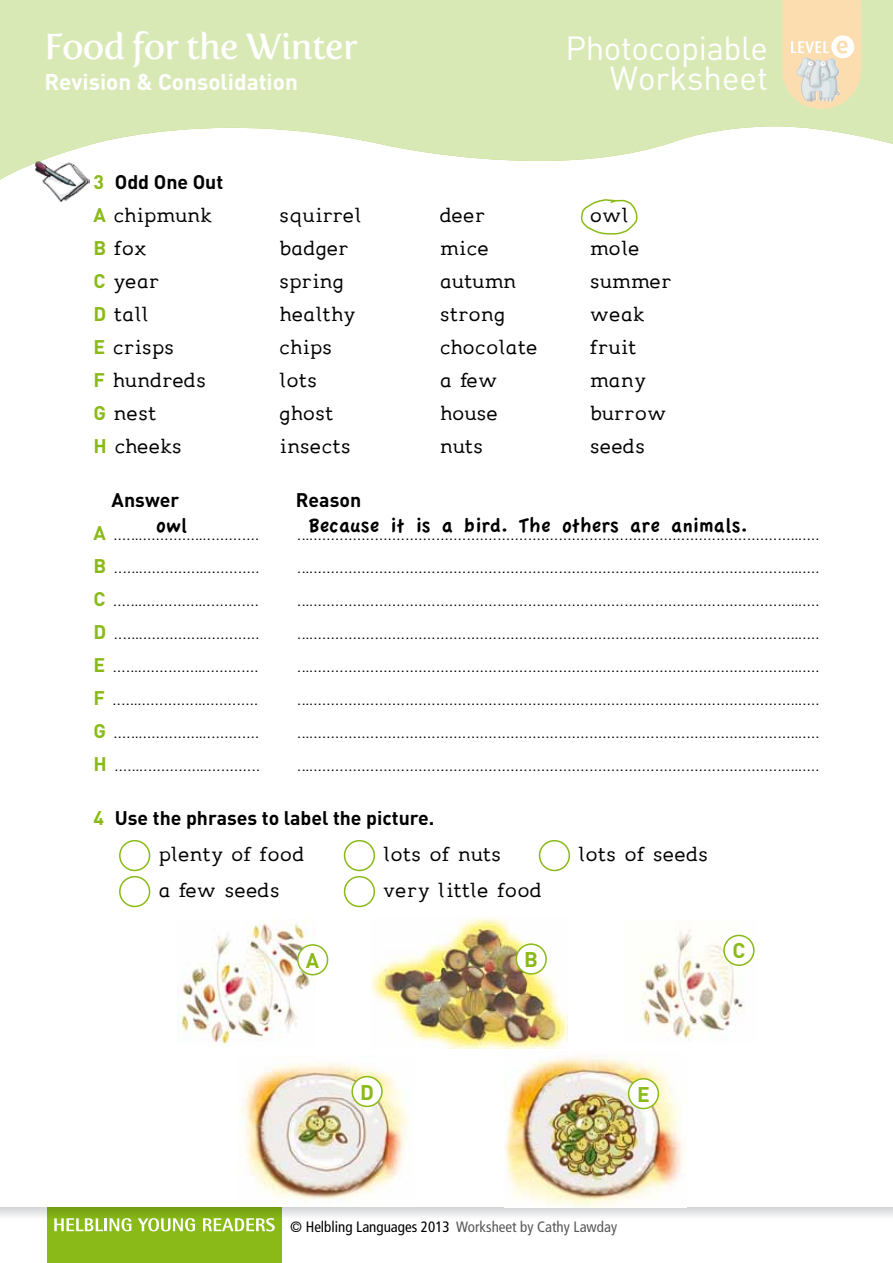
<style>
.page{position:relative;width:893px;height:1263px;background:#fff}
.page>*{position:absolute;margin:0;border:0;box-sizing:border-box;transform-origin:0 0}
.t1{font:36px "Fertigo Pro";letter-spacing:-.02em;color:#fff}
.t2{font:33px/30px "DINOT";letter-spacing:-.015em;color:#fff;text-align:right}
.t3{font:24px "leggimi";color:#000}
.t4{font:700 22.5px "DINOT";color:#fff}
.t5{font:21px "Apple Casual";color:#000}
.t6{font:700 21px "DINOT";color:#89ba17}
.t7{font:700 19.5px "DINOT";color:#000}
.t8{font:15px "DINOT";color:#000}
.t9{font:condensed 15px "Frutiger";color:#000}
.s1{color:#89ba17}
.s2{font-family:"DINOT";font-weight:700;font-size:19.5px;color:#89ba17}
.s3{font-weight:700;font-size:19.5px;color:#89ba17}
.s4{color:#58585a}
</style>
<div class="page">
<div style="left:47px;top:1208px;width:234px;height:55px;background:#89ba17"></div>
<svg style="left:0;top:1208px;width:893px;height:29px"></svg>
<svg style="left:203px;top:1218px;width:72px;height:13px"></svg>
<img style="left:238px;top:1063px;width:172px;height:139px">
<img style="left:504px;top:1056px;width:179px;height:151px">
<img style="left:640px;top:929px;width:115px;height:112px">
<img style="left:178px;top:920px;width:138px;height:125px">
<img style="left:371px;top:916px;width:197px;height:132px">
<div style="left:119px;top:840px;width:31px;height:31px;border:2px solid #89ba17;border-radius:50%"></div>
<div style="left:344px;top:840px;width:31px;height:31px;border:2px solid #89ba17;border-radius:50%"></div>
<div style="left:539px;top:840px;width:31px;height:31px;border:2px solid #89ba17;border-radius:50%"></div>
<div style="left:119px;top:876px;width:31px;height:31px;border:2px solid #89ba17;border-radius:50%"></div>
<div style="left:344px;top:876px;width:31px;height:31px;border:2px solid #89ba17;border-radius:50%"></div>
<svg style="left:0;top:0;width:893px;height:180px;fill:#d9e9b6"></svg>
<img style="left:33px;top:159px;width:57px;height:43px">
<div style="left:298px;top:945px;width:30px;height:30px;background:#fff;border-radius:50%"></div>
<div style="left:297px;top:944px;width:31px;height:31px;border:2px solid #89ba17;border-radius:50%"></div>
<div style="left:724px;top:935px;width:30px;height:30px;background:#fff;border-radius:50%"></div>
<div style="left:723px;top:935px;width:32px;height:31px;border:2px solid #89ba17;border-radius:50%"></div>
<div style="left:352px;top:1076px;width:30px;height:30px;background:#fff;border-radius:50%"></div>
<div style="left:351px;top:1076px;width:32px;height:31px;border:2px solid #89ba17;border-radius:50%"></div>
<div style="left:516px;top:944px;width:30px;height:30px;background:#fff;border-radius:50%"></div>
<div style="left:516px;top:943px;width:31px;height:32px;border:2px solid #89ba17;border-radius:50%"></div>
<div style="left:629px;top:1079px;width:29px;height:29px;background:#fff;border-radius:50%"></div>
<div style="left:628px;top:1078px;width:31px;height:31px;border:2px solid #89ba17;border-radius:50%"></div>
<svg style="left:580px;top:199px;width:58px;height:36px"></svg>
<h1 class="t1" style="left:44px;top:25px;width:315px">Food for the Winter</h1>
<h3 class="t4" style="left:44px;top:67px;width:255px">Revision &amp; Consolidation</h3>
<h2 class="t2" style="left:566px;top:32px;width:204px">Photocopiable<br>Worksheet</h2>
<h3 class="t7" style="left:94px;top:168px;width:131px"><span class="s1">3</span> Odd One Out</h3>
<h3 class="t3" style="left:94px;top:202px;width:120px"><span class="s2">A</span> chipmunk</h3>
<h3 class="t3" style="left:279px;top:202px;width:84px">squirrel</h3>
<h3 class="t3" style="left:440px;top:202px;width:47px">deer</h3>
<h3 class="t3" style="left:590px;top:202px;width:40px">owl</h3>
<h3 class="t3" style="left:94px;top:235px;width:55px"><span class="s2">B</span> fox</h3>
<h3 class="t3" style="left:279px;top:235px;width:71px">badger</h3>
<h3 class="t3" style="left:440px;top:235px;width:51px">mice</h3>
<h3 class="t3" style="left:590px;top:235px;width:52px">mole</h3>
<h3 class="t3" style="left:94px;top:268px;width:67px"><span class="s2">C</span> year</h3>
<h3 class="t3" style="left:279px;top:268px;width:66px">spring</h3>
<h3 class="t3" style="left:440px;top:268px;width:78px">autumn</h3>
<h3 class="t3" style="left:590px;top:268px;width:83px">summer</h3>
<h3 class="t3" style="left:94px;top:301px;width:57px"><span class="s2">D</span> tall</h3>
<h3 class="t3" style="left:279px;top:301px;width:77px">healthy</h3>
<h3 class="t3" style="left:440px;top:301px;width:67px">strong</h3>
<h3 class="t3" style="left:590px;top:301px;width:56px">weak</h3>
<h3 class="t3" style="left:94px;top:334px;width:82px"><span class="s2">E</span> crisps</h3>
<h3 class="t3" style="left:279px;top:334px;width:54px">chips</h3>
<h3 class="t3" style="left:440px;top:334px;width:99px">chocolate</h3>
<h3 class="t3" style="left:590px;top:334px;width:48px">fruit</h3>
<h3 class="t3" style="left:94px;top:367px;width:114px"><span class="s2">F</span> hundreds</h3>
<h3 class="t3" style="left:279px;top:367px;width:39px">lots</h3>
<h3 class="t3" style="left:440px;top:367px;width:59px">a few</h3>
<h3 class="t3" style="left:590px;top:367px;width:57px">many</h3>
<h3 class="t3" style="left:94px;top:400px;width:64px"><span class="s2">G</span> nest</h3>
<h3 class="t3" style="left:279px;top:400px;width:56px">ghost</h3>
<h3 class="t3" style="left:440px;top:400px;width:60px">house</h3>
<h3 class="t3" style="left:590px;top:400px;width:78px">burrow</h3>
<h3 class="t3" style="left:94px;top:433px;width:90px"><span class="s2">H</span> cheeks</h3>
<h3 class="t3" style="left:279px;top:433px;width:73px">insects</h3>
<h3 class="t3" style="left:440px;top:433px;width:45px">nuts</h3>
<h3 class="t3" style="left:590px;top:433px;width:57px">seeds</h3>
<h3 class="t7" style="left:112px;top:486px;width:69px">Answer</h3>
<h3 class="t7" style="left:296px;top:486px;width:67px">Reason</h3>
<p class="t8" style="left:94px;top:524px;width:167px"><span class="s3">A</span> ....…............…............</p>
<p class="t8" style="left:297px;top:524px;width:524px">.….............................................................................................................…....</p>
<p class="t8" style="left:94px;top:557px;width:168px"><span class="s3">B</span> ....…............…............</p>
<p class="t8" style="left:297px;top:557px;width:524px">.….............................................................................................................…....</p>
<p class="t8" style="left:94px;top:590px;width:167px"><span class="s3">C</span> ....…............…............</p>
<p class="t8" style="left:297px;top:590px;width:524px">.….............................................................................................................…....</p>
<p class="t8" style="left:94px;top:623px;width:168px"><span class="s3">D</span> ....…............…............</p>
<p class="t8" style="left:297px;top:623px;width:524px">.….............................................................................................................…....</p>
<p class="t8" style="left:94px;top:656px;width:167px"><span class="s3">E</span> ....…............…............</p>
<p class="t8" style="left:297px;top:656px;width:524px">.….............................................................................................................…....</p>
<p class="t8" style="left:94px;top:689px;width:166px"><span class="s3">F</span> ....…............…............</p>
<p class="t8" style="left:297px;top:689px;width:524px">.….............................................................................................................…....</p>
<p class="t8" style="left:94px;top:722px;width:167px"><span class="s3">G</span> ....…............…............</p>
<p class="t8" style="left:297px;top:722px;width:524px">.….............................................................................................................…....</p>
<p class="t8" style="left:94px;top:755px;width:168px"><span class="s3">H</span> ....…............…............</p>
<p class="t8" style="left:297px;top:755px;width:524px">.….............................................................................................................…....</p>
<h3 class="t5" style="left:156px;top:514px;width:33px">owl</h3>
<h3 class="t5" style="left:309px;top:514px;width:440px">Because it is a bird. The others are animals.</h3>
<h3 class="t7" style="left:94px;top:804px;width:342px"><span class="s1">4</span> Use the phrases to label the picture.</h3>
<h3 class="t3" style="left:159px;top:841px;width:147px">plenty of food</h3>
<h3 class="t3" style="left:383px;top:841px;width:119px">lots of nuts</h3>
<h3 class="t3" style="left:578px;top:841px;width:131px">lots of seeds</h3>
<h3 class="t3" style="left:159px;top:877px;width:123px">a few seeds</h3>
<h3 class="t3" style="left:383px;top:877px;width:160px">very little food</h3>
<h3 class="t6" style="left:306px;top:946px;width:15px">A</h3>
<h3 class="t6" style="left:524px;top:945px;width:15px">B</h3>
<h3 class="t6" style="left:732px;top:936px;width:15px">C</h3>
<h3 class="t6" style="left:360px;top:1078px;width:15px">D</h3>
<h3 class="t6" style="left:637px;top:1080px;width:14px">E</h3>
<p class="t9" style="left:290px;top:1218px;width:329px">© Helbling Languages 2013 <span class="s4">Worksheet by Cathy Lawday</span></p>
</div>
